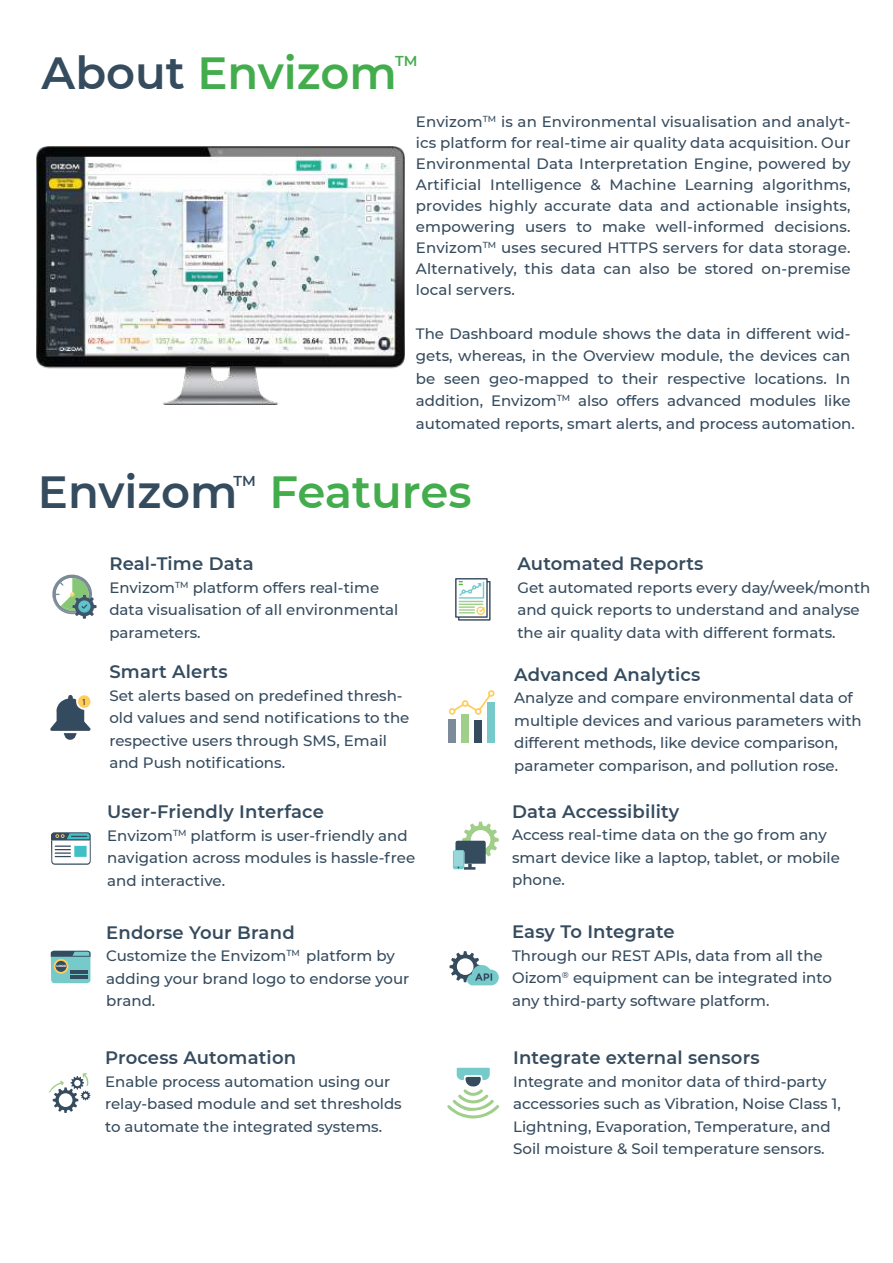
<style>
.page{position:relative;width:893px;height:1263px;background:#fff}
.page>*{position:absolute;margin:0;border:0;box-sizing:border-box;transform-origin:0 0}
.t1{font:600 45px "Montserrat";color:#43ad4d}
.t2{font:600 18px "Montserrat";letter-spacing:.01em;color:#354b5e}
.t3{font:500 15px/22.5px "Montserrat";color:#354b5e}
.t4{font:500 15px/21px "Montserrat";letter-spacing:.01em;color:#364b5e;text-align:justify}
.t5{font:600 14.4px "Montserrat";color:#354b5e}
.t6{font:600 14.4px "Montserrat";color:#43ad4d}
.t7{font:9px "Myriad Pro";color:#221f1f}
.t8{font:800 3.15px "Montserrat";color:#fff}
.s1{color:#354b5e}
</style>
<div class="page">
<svg style="left:50px;top:695px;width:41px;height:45px"></svg>
<svg style="left:51px;top:832px;width:40px;height:33px"></svg>
<div style="left:74px;top:846px;width:13px;height:11px;background:#40bfc6"></div>
<svg style="left:51px;top:951px;width:40px;height:32px"></svg>
<svg style="left:49px;top:1073px;width:41px;height:40px"></svg>
<svg style="left:453px;top:822px;width:46px;height:48px"></svg>
<div style="left:454px;top:852px;width:9px;height:14px;background:#99d7da"></div>
<svg style="left:450px;top:951px;width:49px;height:34px"></svg>
<svg style="left:447px;top:1068px;width:52px;height:50px"></svg>
<svg style="left:52px;top:575px;width:45px;height:44px"></svg>
<svg style="left:449px;top:690px;width:46px;height:25px"></svg>
<div style="left:488px;top:702px;width:7px;height:41px;background:#76caca"></div>
<div style="left:475px;top:721px;width:7px;height:22px;background:#354b5e"></div>
<div style="left:448px;top:719px;width:8px;height:24px;background:#7c8b97"></div>
<div style="left:461px;top:714px;width:8px;height:29px;background:#a0cf8a"></div>
<img style="left:37px;top:146px;width:367px;height:258px">
<svg style="left:455px;top:578px;width:36px;height:43px"></svg>
<h1 class="t1" style="left:42px;top:54px;width:357px"><span class="s1">About</span> Envizom</h1>
<p class="t6" style="left:395px;top:55px;width:24px">TM</p>
<p class="t4" style="left:416px;top:112px;width:436px">Envizom<sup>TM</sup> is an Environmental visualisation and analyt&shy;ics platform for real-time air quality data acquisition. Our Environmental Data Interpretation Engine, powered by Artificial Intelligence &amp; Machine Learning algorithms, provides highly accurate data and actionable insights, empowering users to make well-informed decisions.<br>Envizom<sup>TM</sup> uses secured HTTPS servers for data storage.<br>Alternatively, this data can also be stored on-premise local servers.</p>
<p class="t3" style="left:416px;top:321px;width:440px">The Dashboard module shows the data in different wid&shy;gets, whereas, in the Overview module, the devices can be seen geo-mapped to their respective locations. In addition, Envizom<sup>TM</sup> also offers advanced modules like automated reports, smart alerts, and process automation.</p>
<h1 class="t1" style="left:38px;top:473px;width:435px"><span class="s1">Envizom</span> Features</h1>
<p class="t5" style="left:233px;top:475px;width:24px">TM</p>
<p class="t7" style="left:82px;top:696px;width:6px">1</p>
<p class="t8" style="left:56px;top:964px;width:11px">LOGO</p>
<p class="t2" style="left:109px;top:556px;width:146px">Real-Time Data</p>
<p class="t3" style="left:109px;top:577px;width:291px">Envizom<sup>TM</sup> platform offers real-time data visualisation of all environmental parameters.</p>
<p class="t2" style="left:109px;top:664px;width:120px">Smart Alerts</p>
<p class="t3" style="left:109px;top:683px;width:302px">Set alerts based on predefined thresh&shy;old values and send notifications to the respective users through SMS, Email and Push notifications.</p>
<p class="t2" style="left:107px;top:804px;width:218px">User-Friendly Interface</p>
<p class="t3" style="left:107px;top:825px;width:309px">Envizom<sup>TM</sup> platform is user-friendly and navigation across modules is hassle-free and interactive.</p>
<p class="t2" style="left:106px;top:925px;width:190px">Endorse Your Brand</p>
<p class="t3" style="left:106px;top:944px;width:305px">Customize the Envizom<sup>TM</sup> platform by adding your brand logo to endorse your brand.</p>
<p class="t2" style="left:105px;top:1050px;width:192px">Process Automation</p>
<p class="t3" style="left:105px;top:1071px;width:298px">Enable process automation using our relay-based module and set thresholds to automate the integrated systems.</p>
<p class="t2" style="left:517px;top:556px;width:188px">Automated Reports</p>
<p class="t3" style="left:517px;top:575px;width:355px">Get automated reports every day/week/month and quick reports to understand and analyse the air quality data with different formats.</p>
<p class="t2" style="left:514px;top:667px;width:188px">Advanced Analytics</p>
<p class="t3" style="left:514px;top:687px;width:349px">Analyze and compare environmental data of multiple devices and various parameters with different methods, like device comparison, parameter comparison, and pollution rose.</p>
<p class="t2" style="left:512px;top:804px;width:169px">Data Accessibility</p>
<p class="t3" style="left:512px;top:823px;width:329px">Access real-time data on the go from any smart device like a laptop, tablet, or mobile phone.</p>
<p class="t2" style="left:512px;top:924px;width:164px">Easy To Integrate</p>
<p class="t3" style="left:512px;top:943px;width:321px">Through our REST APIs, data from all the<br>Oizom<sup>Æ</sup> equipment can be integrated into any third-party software platform.</p>
<p class="t2" style="left:513px;top:1050px;width:248px">Integrate external sensors</p>
<p class="t3" style="left:513px;top:1069px;width:329px">Integrate and monitor data of third-party accessories such as Vibration, Noise Class 1, Lightning, Evaporation, Temperature, and Soil moisture &amp; Soil temperature sensors.</p>
</div>
